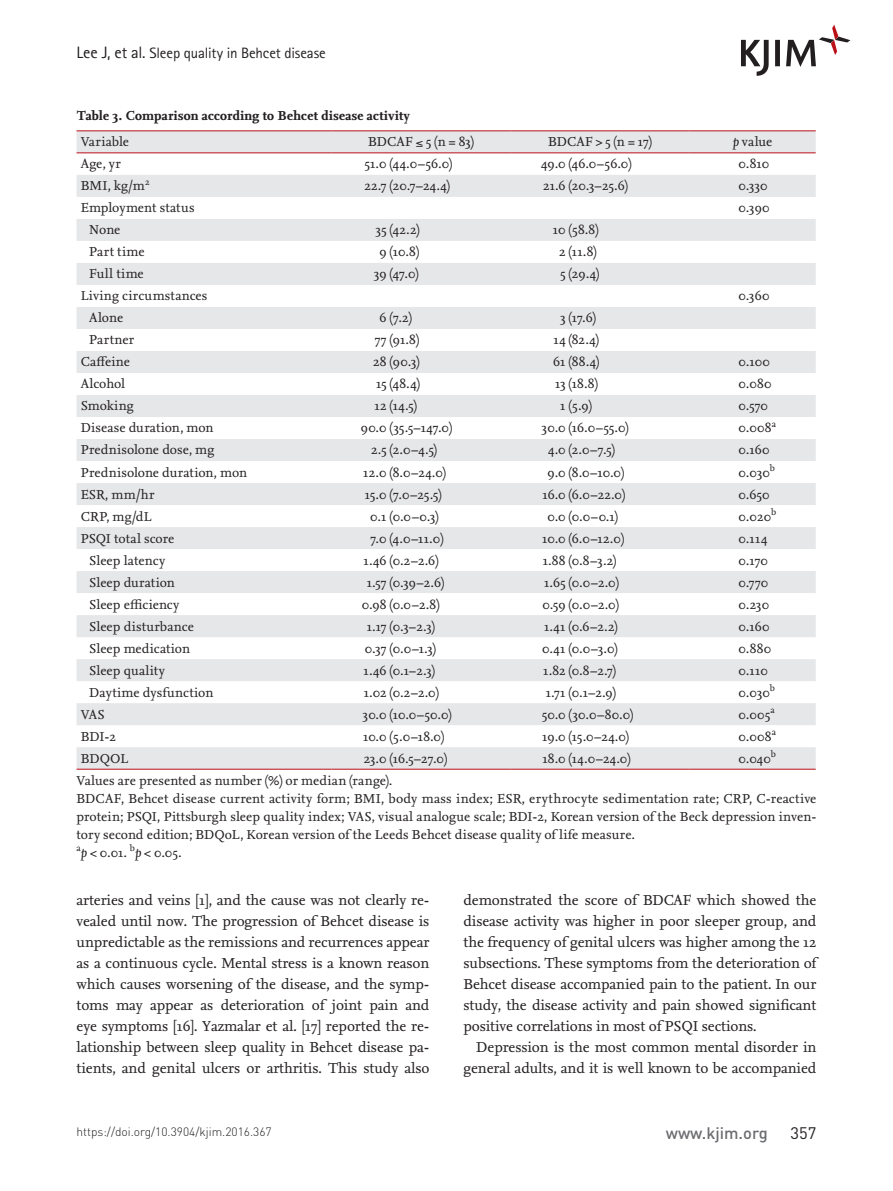
<style>
.page{position:relative;width:893px;height:1191px;background:#fff}
.page>*{position:absolute;margin:0;border:0;box-sizing:border-box;transform-origin:0 0}
.t1{font:500 16.5px "DIN";color:#6c6d70}
.t2{font:16.5px "DIN";color:#231f20}
.들였쓰기_본문{font:15px/21px "Nexus Serif";letter-spacing:-.01em;color:#231f20;text-align:justify}
.t3{font:15px "Rotis Sans Serif Std";letter-spacing:-.015em;color:#231f20}
.테이블{font:13.5px/18px "Nexus Serif";letter-spacing:.01em;color:#231f20;text-align:justify}
.테이블제목{font:700 13.5px "Nexus Serif";color:#231f20}
.테이블-2{font:13.5px "Nexus Serif";letter-spacing:-.01em;color:#231f20}
.t4{font:300 12px "DIN";color:#231f20}
.s1{font-size:16.5px}
.s2{font-style:italic}
</style>
<div class="page">
<svg style="left:741px;top:25px;width:109px;height:51px"></svg>
<svg style="left:77px;top:131px;width:739px;height:638px;fill:#e6e7e9"></svg>
<hr style="left:77px;top:130px;width:254px;height:1px;background:#bb1018">
<hr style="left:331px;top:130px;width:179px;height:1px;background:#bb1018">
<hr style="left:510px;top:130px;width:179px;height:1px;background:#bb1018">
<hr style="left:689px;top:130px;width:127px;height:1px;background:#bb1018">
<hr style="left:77px;top:152px;width:254px;height:1px;background:#bb1018">
<hr style="left:331px;top:152px;width:179px;height:1px;background:#bb1018">
<hr style="left:510px;top:152px;width:179px;height:1px;background:#bb1018">
<hr style="left:689px;top:152px;width:127px;height:1px;background:#bb1018">
<hr style="left:77px;top:769px;width:254px;height:1px;background:#bb1018">
<hr style="left:331px;top:769px;width:179px;height:1px;background:#bb1018">
<hr style="left:510px;top:769px;width:179px;height:1px;background:#bb1018">
<hr style="left:689px;top:769px;width:127px;height:1px;background:#bb1018">
<p class="t3" style="left:77px;top:44px;width:251px"><span class="s1">Lee J, et al.</span> Sleep quality in Behcet disease</p>
<p class="테이블제목" style="left:77px;top:107px;width:335px">Table 3. Comparison according to Behcet disease activity</p>
<p class="테이블" style="left:81px;top:133px;width:50px">Variable</p>
<p class="테이블" style="left:368px;top:133px;width:107px">BDCAF ≤ 5 (n = 83)</p>
<p class="테이블" style="left:548px;top:133px;width:105px">BDCAF &gt; 5 (n = 17)</p>
<p class="테이블" style="left:733px;top:133px;width:41px"><span class="s2">p</span> value</p>
<p class="테이블" style="left:81px;top:155px;width:42px">Age, yr</p>
<p class="테이블" style="left:365px;top:155px;width:89px">51.0 (44.0–56.0)</p>
<p class="테이블" style="left:541px;top:155px;width:92px">49.0 (46.0–56.0)</p>
<p class="테이블" style="left:739px;top:155px;width:32px">0.810</p>
<p class="테이블" style="left:81px;top:177px;width:70px">BMI, kg/m<sup>2</sup></p>
<p class="테이블" style="left:365px;top:177px;width:87px">22.7 (20.7–24.4)</p>
<p class="테이블" style="left:543px;top:177px;width:86px">21.6 (20.3–25.6)</p>
<p class="테이블" style="left:739px;top:177px;width:30px">0.330</p>
<p class="테이블" style="left:81px;top:199px;width:115px">Employment status</p>
<p class="테이블" style="left:739px;top:199px;width:32px">0.390</p>
<p class="테이블" style="left:89px;top:221px;width:33px">None</p>
<p class="테이블" style="left:376px;top:221px;width:45px">35 (42.2)</p>
<p class="테이블" style="left:553px;top:221px;width:47px">10 (58.8)</p>
<p class="테이블" style="left:89px;top:243px;width:57px">Part time</p>
<p class="테이블" style="left:380px;top:243px;width:41px">9 (10.8)</p>
<p class="테이블" style="left:559px;top:243px;width:39px">2 (11.8)</p>
<p class="테이블" style="left:89px;top:265px;width:56px">Full time</p>
<p class="테이블" style="left:374px;top:265px;width:46px">39 (47.0)</p>
<p class="테이블" style="left:560px;top:265px;width:40px">5 (29.4)</p>
<p class="테이블" style="left:81px;top:287px;width:128px">Living circumstances</p>
<p class="테이블" style="left:739px;top:287px;width:32px">0.360</p>
<p class="테이블" style="left:89px;top:309px;width:36px">Alone</p>
<p class="테이블" style="left:380px;top:309px;width:34px">6 (7.2)</p>
<p class="테이블" style="left:560px;top:309px;width:37px">3 (17.6)</p>
<p class="테이블" style="left:89px;top:331px;width:46px">Partner</p>
<p class="테이블" style="left:375px;top:331px;width:46px">77 (91.8)</p>
<p class="테이블" style="left:554px;top:331px;width:47px">14 (82.4)</p>
<p class="테이블" style="left:81px;top:353px;width:51px">Caffeine</p>
<p class="테이블" style="left:373px;top:353px;width:48px">28 (90.3)</p>
<p class="테이블" style="left:553px;top:353px;width:48px">61 (88.4)</p>
<p class="테이블" style="left:739px;top:353px;width:33px">0.100</p>
<p class="테이블-2" style="left:81px;top:375px;width:46px">Alcohol</p>
<p class="테이블" style="left:376px;top:375px;width:45px">15 (48.4)</p>
<p class="테이블" style="left:555px;top:375px;width:44px">13 (18.8)</p>
<p class="테이블" style="left:739px;top:375px;width:34px">0.080</p>
<p class="테이블" style="left:81px;top:397px;width:55px">Smoking</p>
<p class="테이블" style="left:374px;top:397px;width:44px">12 (14.5)</p>
<p class="테이블" style="left:560px;top:397px;width:33px">1 (5.9)</p>
<p class="테이블" style="left:739px;top:397px;width:31px">0.570</p>
<p class="테이블" style="left:81px;top:419px;width:134px">Disease duration, mon</p>
<p class="테이블" style="left:361px;top:419px;width:93px">90.0 (35.5–147.0)</p>
<p class="테이블" style="left:542px;top:419px;width:88px">30.0 (16.0–55.0)</p>
<p class="테이블" style="left:739px;top:419px;width:39px">0.008<sup>a</sup></p>
<p class="테이블" style="left:81px;top:441px;width:135px">Prednisolone dose, mg</p>
<p class="테이블" style="left:371px;top:441px;width:67px">2.5 (2.0–4.5)</p>
<p class="테이블" style="left:548px;top:441px;width:68px">4.0 (2.0–7.5)</p>
<p class="테이블" style="left:739px;top:441px;width:32px">0.160</p>
<p class="테이블" style="left:81px;top:463px;width:168px">Prednisolone duration, mon</p>
<p class="테이블" style="left:363px;top:463px;width:84px">12.0 (8.0–24.0)</p>
<p class="테이블" style="left:547px;top:463px;width:78px">9.0 (8.0–10.0)</p>
<p class="테이블" style="left:739px;top:463px;width:38px">0.030<sup>b</sup></p>
<p class="테이블" style="left:81px;top:485px;width:75px">ESR, mm/hr</p>
<p class="테이블" style="left:365px;top:485px;width:78px">15.0 (7.0–25.5)</p>
<p class="테이블" style="left:542px;top:485px;width:84px">16.0 (6.0–22.0)</p>
<p class="테이블" style="left:739px;top:485px;width:32px">0.650</p>
<p class="테이블" style="left:81px;top:507px;width:72px">CRP, mg/dL</p>
<p class="테이블" style="left:370px;top:507px;width:70px">0.1 (0.0–0.3)</p>
<p class="테이블" style="left:547px;top:507px;width:72px">0.0 (0.0–0.1)</p>
<p class="테이블" style="left:739px;top:507px;width:39px">0.020<sup>b</sup></p>
<p class="테이블" style="left:81px;top:529px;width:95px">PSQI total score</p>
<p class="테이블" style="left:370px;top:529px;width:75px">7.0 (4.0–11.0)</p>
<p class="테이블" style="left:542px;top:529px;width:84px">10.0 (6.0–12.0)</p>
<p class="테이블" style="left:739px;top:529px;width:30px">0.114</p>
<p class="테이블" style="left:89px;top:551px;width:77px">Sleep latency</p>
<p class="테이블" style="left:364px;top:551px;width:76px">1.46 (0.2–2.6)</p>
<p class="테이블" style="left:543px;top:551px;width:75px">1.88 (0.8–3.2)</p>
<p class="테이블" style="left:739px;top:551px;width:31px">0.170</p>
<p class="테이블" style="left:89px;top:573px;width:87px">Sleep duration</p>
<p class="테이블" style="left:367px;top:573px;width:79px">1.57 (0.39–2.6)</p>
<p class="테이블" style="left:544px;top:573px;width:76px">1.65 (0.0–2.0)</p>
<p class="테이블" style="left:739px;top:573px;width:31px">0.770</p>
<p class="테이블" style="left:89px;top:595px;width:92px">Sleep efficiency</p>
<p class="테이블" style="left:362px;top:595px;width:79px">0.98 (0.0–2.8)</p>
<p class="테이블" style="left:542px;top:595px;width:78px">0.59 (0.0–2.0)</p>
<p class="테이블" style="left:739px;top:595px;width:32px">0.230</p>
<p class="테이블" style="left:89px;top:617px;width:106px">Sleep disturbance</p>
<p class="테이블" style="left:367px;top:617px;width:69px">1.17 (0.3–2.3)</p>
<p class="테이블" style="left:544px;top:617px;width:75px">1.41 (0.6–2.2)</p>
<p class="테이블" style="left:739px;top:617px;width:32px">0.160</p>
<p class="테이블" style="left:89px;top:639px;width:102px">Sleep medication</p>
<p class="테이블" style="left:365px;top:639px;width:73px">0.37 (0.0–1.3)</p>
<p class="테이블" style="left:542px;top:639px;width:77px">0.41 (0.0–3.0)</p>
<p class="테이블" style="left:739px;top:639px;width:34px">0.880</p>
<p class="테이블" style="left:89px;top:661px;width:77px">Sleep quality</p>
<p class="테이블" style="left:364px;top:661px;width:73px">1.46 (0.1–2.3)</p>
<p class="테이블" style="left:543px;top:661px;width:74px">1.82 (0.8–2.7)</p>
<p class="테이블" style="left:739px;top:661px;width:31px">0.110</p>
<p class="테이블" style="left:89px;top:683px;width:126px">Daytime dysfunction</p>
<p class="테이블" style="left:364px;top:683px;width:77px">1.02 (0.2–2.0)</p>
<p class="테이블" style="left:546px;top:683px;width:72px">1.71 (0.1–2.9)</p>
<p class="테이블" style="left:739px;top:683px;width:38px">0.030<sup>b</sup></p>
<p class="테이블" style="left:81px;top:705px;width:25px">VAS</p>
<p class="테이블" style="left:363px;top:705px;width:90px">30.0 (10.0–50.0)</p>
<p class="테이블" style="left:542px;top:705px;width:93px">50.0 (30.0–80.0)</p>
<p class="테이블" style="left:739px;top:705px;width:38px">0.005<sup>a</sup></p>
<p class="테이블" style="left:81px;top:727px;width:37px">BDI-2</p>
<p class="테이블" style="left:363px;top:727px;width:83px">10.0 (5.0–18.0)</p>
<p class="테이블" style="left:542px;top:727px;width:88px">19.0 (15.0–24.0)</p>
<p class="테이블" style="left:739px;top:727px;width:39px">0.008<sup>a</sup></p>
<p class="테이블" style="left:81px;top:749px;width:49px">BDQOL</p>
<p class="테이블" style="left:364px;top:749px;width:85px">23.0 (16.5–27.0)</p>
<p class="테이블" style="left:542px;top:749px;width:90px">18.0 (14.0–24.0)</p>
<p class="테이블" style="left:739px;top:749px;width:39px">0.040<sup>b</sup></p>
<p class="테이블" style="left:77px;top:771px;width:317px">Values are presented as number (%) or median (range).</p>
<p class="테이블" style="left:77px;top:789px;width:741px">BDCAF, Behcet disease current activity form; BMI, body mass index; ESR, erythrocyte sedimentation rate; CRP, C-reactive protein; PSQI, Pittsburgh sleep quality index; VAS, visual analogue scale; BDI-2, Korean version of the Beck depression inven&shy;tory second edition; BDQoL, Korean version of the Leeds Behcet disease quality of life measure.</p>
<p class="테이블" style="left:77px;top:843px;width:107px"><sup>a</sup><span class="s2">p</span> &lt; 0.01. <sup>b</sup><span class="s2">p</span> &lt; 0.05.</p>
<p class="들였쓰기_본문" style="left:77px;top:889px;width:354px">arteries and veins [1], and the cause was not clearly re&shy;vealed until now. The progression of Behcet disease is unpredictable as the remissions and recurrences appear as a continuous cycle. Mental stress is a known reason which causes worsening of the disease, and the symp&shy;toms may appear as deterioration of joint pain and eye symptoms [16]. Yazmalar et al. [17] reported the re&shy;lationship between sleep quality in Behcet disease pa&shy;tients, and genital ulcers or arthritis. This study also</p>
<p class="들였쓰기_본문" style="left:463px;top:889px;width:354px">demonstrated the score of BDCAF which showed the disease activity was higher in poor sleeper group, and the frequency of genital ulcers was higher among the 12 subsections. These symptoms from the deterioration of Behcet disease accompanied pain to the patient. In our study, the disease activity and pain showed significant positive correlations in most of PSQI sections.</p>
<p class="들였쓰기_본문" style="left:463px;top:1036px;width:354px;text-align:right">Depression is the most common mental disorder in general adults, and it is well known to be accompanied</p>
<p class="t4" style="left:77px;top:1124px;width:197px">https://doi.org/10.3904/kjim.2016.367</p>
<p class="t1" style="left:666px;top:1122px;width:104px">www.kjim.org</p>
<p class="t2" style="left:791px;top:1122px;width:27px">357</p>
</div>
